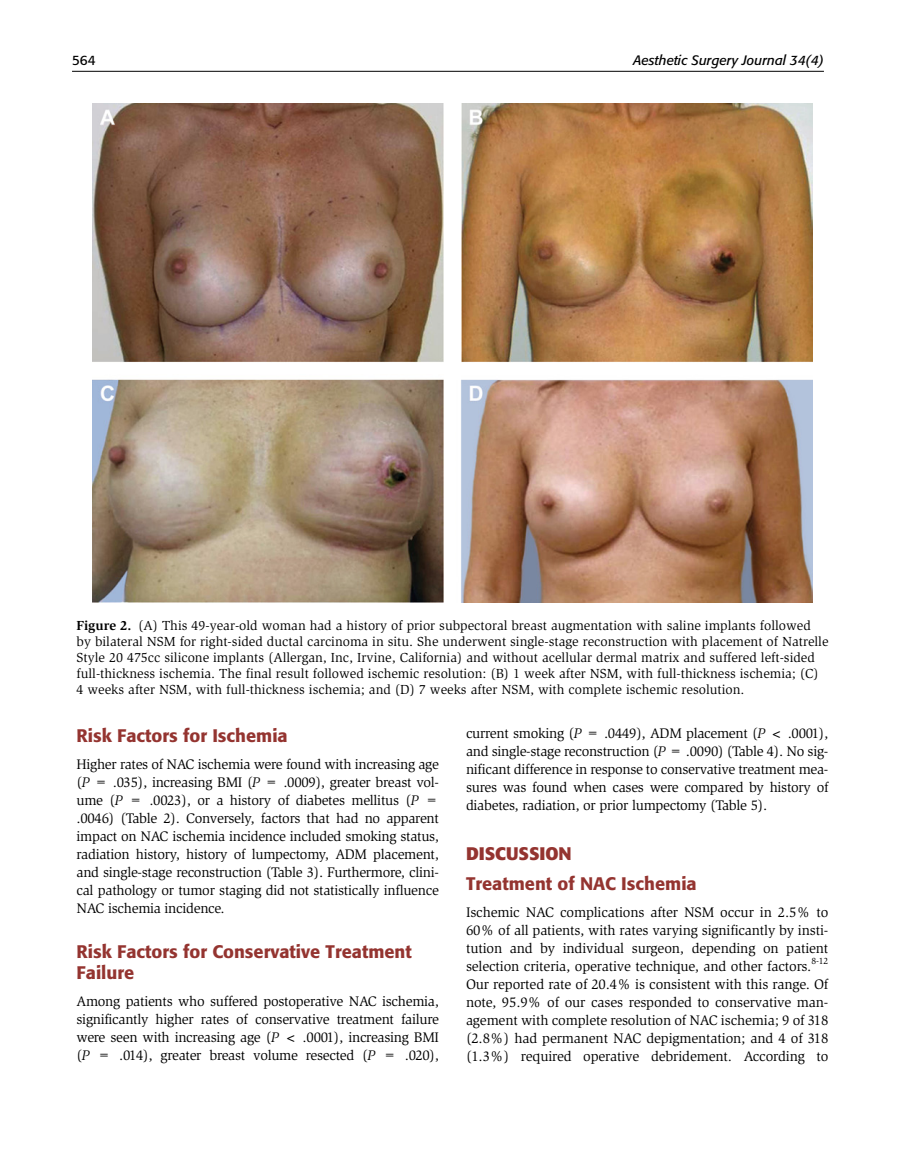
<style>
.page{position:relative;width:905px;height:1175px;background:#fff}
.page>*{position:absolute;margin:0;border:0;box-sizing:border-box;transform-origin:0 0}
.t1{font:500 18px/21px "Formata";color:#943430}
.t2{font:700 18px "Formata";color:#943430}
.t3{font:14.25px/18px "Slimbach";letter-spacing:-.02em;color:#000;text-align:justify}
.t4{font:13.5px/15.8px "Slimbach";color:#000}
.t5{font:italic 13.5px "Formata";color:#000}
.t6{font:13.5px "Formata";color:#000}
.s1{font-weight:700}
.s2{font-style:italic}
</style>
<div class="page">
<hr style="left:72px;top:71px;width:752px;height:1px;background:#000">
<img style="left:92px;top:104px;width:720px;height:498px">
<p class="t6" style="left:72px;top:52px;width:25px">564</p>
<p class="t5" style="left:633px;top:52px;width:192px">Aesthetic Surgery Journal 34(4)</p>
<p class="t4" style="left:76px;top:618px;width:753px"><span class="s1">Figure 2.</span> (A) This 49-year-old woman had a history of prior subpectoral breast augmentation with saline implants followed by bilateral NSM for right-sided ductal carcinoma in situ. She underwent single-stage reconstruction with placement of Natrelle Style 20 475cc silicone implants (Allergan, Inc, Irvine, California) and without acellular dermal matrix and suffered left-sided full-thickness ischemia. The final result followed ischemic resolution: (B) 1 week after NSM, with full-thickness ischemia; (C)<br>4 weeks after NSM, with full-thickness ischemia; and (D) 7 weeks after NSM, with complete ischemic resolution.</p>
<p class="t1" style="left:76px;top:725px;width:213px">Risk Factors for Ischemia</p>
<p class="t3" style="left:76px;top:755px;width:364px">Higher rates of NAC ischemia were found with increasing age (<span class="s2">P</span> = .035), increasing BMI (<span class="s2">P</span> = .0009), greater breast vol&shy;ume (<span class="s2">P</span> = .0023), or a history of diabetes mellitus (<span class="s2">P</span> = .0046) (Table 2). Conversely, factors that had no apparent impact on NAC ischemia incidence included smoking status, radiation history, history of lumpectomy, ADM placement, and single-stage reconstruction (Table 3). Furthermore, clini&shy;cal pathology or tumor staging did not statistically influence NAC ischemia incidence.</p>
<p class="t1" style="left:76px;top:941px;width:337px">Risk Factors for Conservative Treatment<br>Failure</p>
<p class="t3" style="left:76px;top:992px;width:364px">Among patients who suffered postoperative NAC ischemia, significantly higher rates of conservative treatment failure were seen with increasing age (<span class="s2">P</span> &lt; .0001), increasing BMI (<span class="s2">P</span> = .014), greater breast volume resected (<span class="s2">P</span> = .020),</p>
<p class="t3" style="left:466px;top:724px;width:364px">current smoking (<span class="s2">P</span> = .0449), ADM placement (<span class="s2">P</span> &lt; .0001), and single-stage reconstruction (<span class="s2">P</span> = .0090) (Table 4). No sig&shy;nificant difference in response to conservative treatment mea&shy;sures was found when cases were compared by history of diabetes, radiation, or prior lumpectomy (Table 5).</p>
<p class="t2" style="left:466px;top:842px;width:107px">DISCUSSION</p>
<p class="t1" style="left:466px;top:872px;width:232px">Treatment of NAC Ischemia</p>
<p class="t3" style="left:466px;top:903px;width:364px">Ischemic NAC complications after NSM occur in 2.5% to 60% of all patients, with rates varying significantly by insti&shy;tution and by individual surgeon, depending on patient selection criteria, operative technique, and other factors.<sup>8-12<br></sup>Our reported rate of 20.4% is consistent with this range. Of note, 95.9% of our cases responded to conservative man&shy;agement with complete resolution of NAC ischemia; 9 of 318 (2.8%) had permanent NAC depigmentation; and 4 of 318 (1.3%) required operative debridement. According to</p>
</div>
